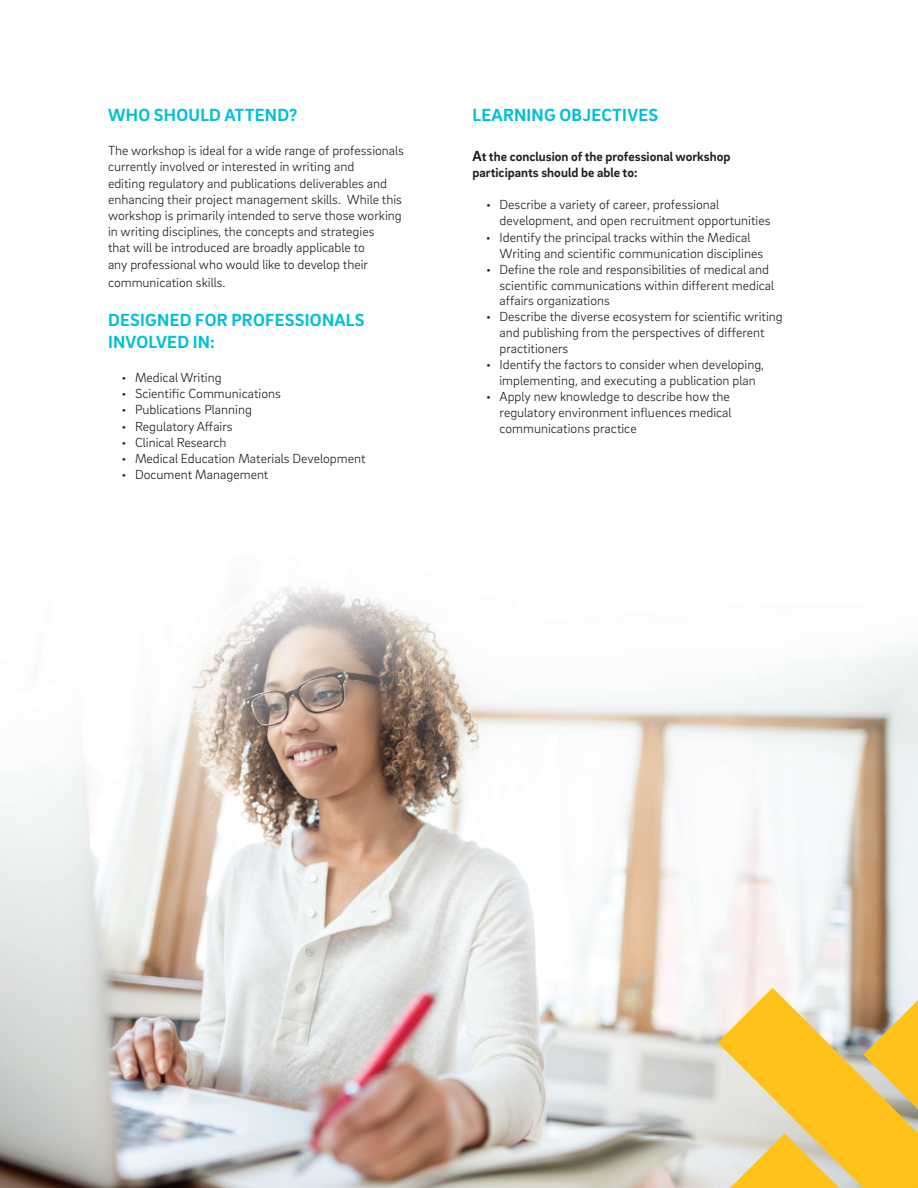
<style>
.page{position:relative;width:918px;height:1188px;background:#fff}
.page>*{position:absolute;margin:0;border:0;box-sizing:border-box;transform-origin:0 0}
.t1{font:700 18px/21.6px "Brix Sans";letter-spacing:.015em;color:#00bfd7}
.t2{font:300 13.5px/16.2px "Brix Sans";color:#231f20}
.t3{font:700 13.5px/16.2px "Brix Sans";color:#231f20}
.s1{font-size:15px}
</style>
<div class="page">
<img style="left:0;top:586px;width:918px;height:602px">
<svg style="left:718px;top:988px;width:200px;height:200px;background:#ecc968"></svg>
<p class="t1" style="left:108px;top:103px;width:191px">WHO SHOULD ATTEND?</p>
<p class="t2" style="left:108px;top:142px;width:298px">The workshop is ideal for a wide range of professionals currently involved or interested in writing and<br>editing regulatory and publications deliverables and enhancing their project management skills. While this workshop is primarily intended to serve those working in writing disciplines, the concepts and strategies<br>that will be introduced are broadly applicable to<br>any professional who would like to develop their</p>
<p class="t2" style="left:108px;top:273px;width:119px">communication skills.</p>
<p class="t1" style="left:108px;top:308px;width:258px">DESIGNED FOR PROFESSIONALS<br>INVOLVED IN:</p>
<p class="t2" style="left:122px;top:369px;width:102px">• Medical Writing</p>
<p class="t2" style="left:122px;top:385px;width:161px">• Scientific Communications</p>
<p class="t2" style="left:122px;top:401px;width:132px">• Publications Planning</p>
<p class="t2" style="left:122px;top:417px;width:113px">• Regulatory Affairs</p>
<p class="t2" style="left:122px;top:434px;width:107px">• Clinical Research</p>
<p class="t2" style="left:122px;top:450px;width:246px">• Medical Education Materials Development</p>
<p class="t2" style="left:122px;top:466px;width:148px">• Document Management</p>
<p class="t1" style="left:473px;top:103px;width:187px">LEARNING OBJECTIVES</p>
<p class="t3" style="left:472px;top:147px;width:259px"><span class="s1">A</span>t the conclusion of the professional workshop participants should be able to:</p>
<p class="t2" style="left:499px;top:196px;width:272px;text-indent:-13px">• Describe a variety of career, professional development, and open recruitment opportunities</p>
<p class="t2" style="left:500px;top:228px;width:265px;text-indent:-14px">• Identify the principal tracks within the Medical<br>Writing and scientific communication disciplines</p>
<p class="t2" style="left:500px;top:261px;width:276px;line-height:15.6px;text-indent:-14px">• Define the role and responsibilities of medical and scientific communications within different medical affairs organizations</p>
<p class="t2" style="left:500px;top:309px;width:285px;line-height:15.6px;text-indent:-14px">• Describe the diverse ecosystem for scientific writing and publishing from the perspectives of different practitioners</p>
<p class="t2" style="left:486px;top:356px;width:280px;text-align:center">• Identify the factors to consider when developing, implementing, and executing a publication plan</p>
<p class="t2" style="left:500px;top:388px;width:234px;line-height:15.6px;text-indent:-14px">• Apply new knowledge to describe how the regulatory environment influences medical communications practice</p>
</div>
